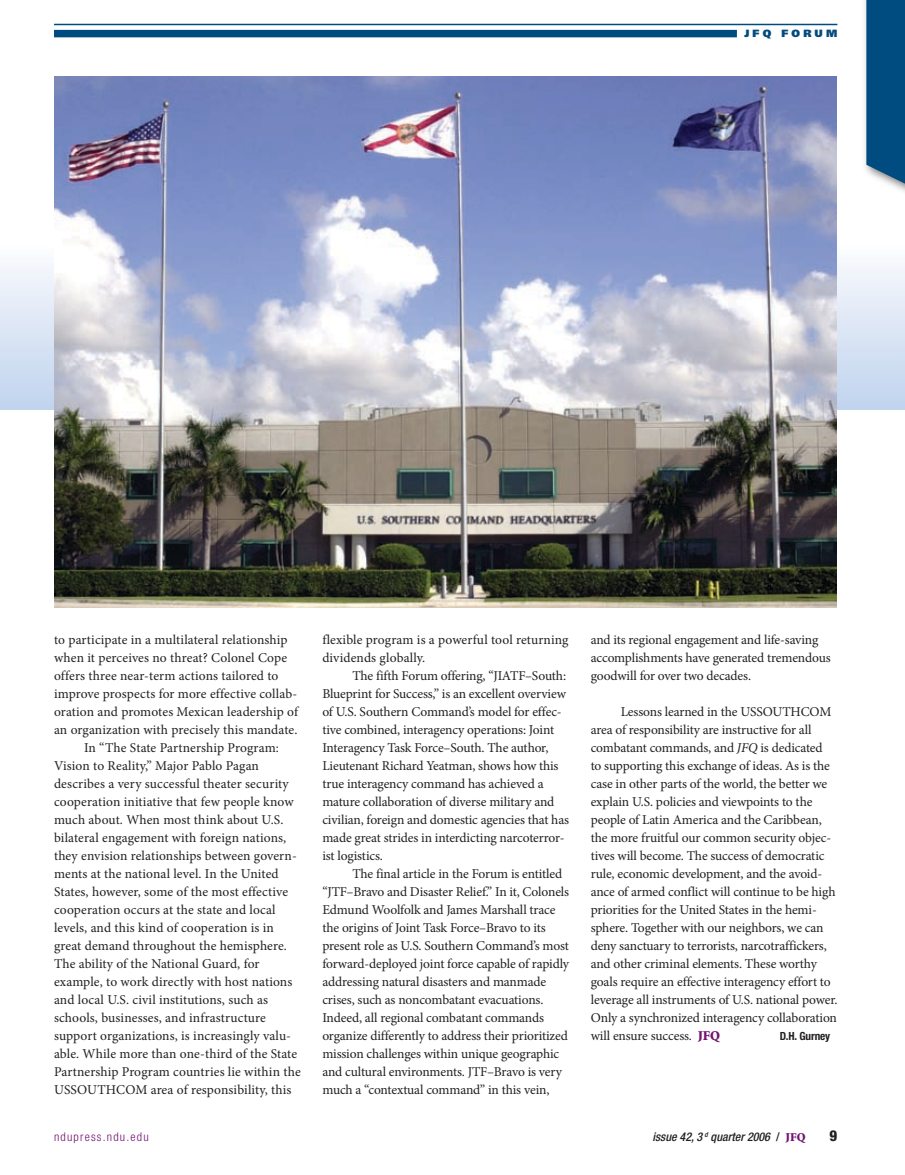
<style>
.page{position:relative;width:905px;height:1175px;background:#fff}
.page>*{position:absolute;margin:0;border:0;box-sizing:border-box;transform-origin:0 0}
.t1{font:13.5px/18px "Minion Pro";letter-spacing:-.01em;color:#231f20}
.t2{font:13.5px/18px "Minion Pro";letter-spacing:.01em;color:#231f20}
.t3{font:italic 500 condensed 12px "Helvetica Neue LT Std";color:#231f20}
.t4{font:300 condensed 12px "Helvetica Neue LT Std";letter-spacing:.1em;color:#711371}
.t5{font:700 condensed 11.25px "Helvetica Neue LT Std";letter-spacing:-.01em;color:#231f20}
.t6{font:900 10.5px "Frutiger LT Std";letter-spacing:.3em;color:#004b80}
.s1{font-style:italic}
.s2{font-family:"Minion Std";font-weight:900;color:#711371}
.s3{font-style:normal}
.s4{font-family:"Minion Std";font-weight:900;font-style:normal;font-stretch:normal;color:#711371}
</style>
<div class="page">
<div style="left:861px;top:0;width:43px;height:209px;background:#231f20;opacity:.6"></div>
<svg style="left:866px;top:0;width:38px;height:197px;background:#1d5f8d"></svg>
<hr style="left:54px;top:24px;width:783px;height:1px;background:#004b80">
<div style="left:0;top:243px;width:904px;height:167px;background:linear-gradient(to bottom,#fbfbfd,#c0d3ed)"></div>
<img style="left:54px;top:76px;width:782px;height:532px">
<div style="left:54px;top:30px;width:682px;height:7px;background:#004b80"></div>
<p class="t6" style="left:744px;top:27px;width:95px">JFQ FORUM</p>
<p class="t2" style="left:54px;top:630px;width:235px">to participate in a multilateral relationship</p>
<p class="t2" style="left:54px;top:648px;width:235px">when it perceives no threat? Colonel Cope</p>
<p class="t2" style="left:54px;top:666px;width:226px">offers three near-term actions tailored to</p>
<p class="t1" style="left:54px;top:684px;width:244px">improve prospects for more effective collab-</p>
<p class="t1" style="left:54px;top:702px;width:246px">oration and promotes Mexican leadership of</p>
<p class="t1" style="left:54px;top:720px;width:245px">an organization with precisely this mandate.</p>
<p class="t1" style="left:84px;top:738px;width:196px">In “The State Partnership Program:</p>
<p class="t1" style="left:54px;top:756px;width:206px">Vision to Reality,” Major Pablo Pagan</p>
<p class="t2" style="left:54px;top:774px;width:236px">describes a very successful theater security</p>
<p class="t2" style="left:54px;top:792px;width:241px">cooperation initiative that few people know</p>
<p class="t1" style="left:54px;top:810px;width:231px">much about. When most think about U.S.</p>
<p class="t2" style="left:54px;top:828px;width:234px">bilateral engagement with foreign nations,</p>
<p class="t2" style="left:54px;top:846px;width:244px">they envision relationships between govern-</p>
<p class="t1" style="left:54px;top:864px;width:226px">ments at the national level. In the United</p>
<p class="t1" style="left:54px;top:882px;width:236px">States, however, some of the most effective</p>
<p class="t2" style="left:54px;top:900px;width:223px">cooperation occurs at the state and local</p>
<p class="t2" style="left:54px;top:918px;width:221px">levels, and this kind of cooperation is in</p>
<p class="t1" style="left:54px;top:936px;width:234px">great demand throughout the hemisphere.</p>
<p class="t1" style="left:54px;top:954px;width:207px">The ability of the National Guard, for</p>
<p class="t1" style="left:54px;top:972px;width:240px">example, to work directly with host nations</p>
<p class="t1" style="left:54px;top:990px;width:215px">and local U.S. civil institutions, such as</p>
<p class="t2" style="left:54px;top:1008px;width:213px">schools, businesses, and infrastructure</p>
<p class="t1" style="left:54px;top:1026px;width:238px">support organizations, is increasingly valu-</p>
<p class="t1" style="left:54px;top:1044px;width:245px">able. While more than one-third of the State</p>
<p class="t2" style="left:54px;top:1062px;width:248px">Partnership Program countries lie within the</p>
<p class="t2" style="left:54px;top:1080px;width:239px">USSOUTHCOM area of responsibility, this</p>
<p class="t2" style="left:322px;top:630px;width:248px">flexible program is a powerful tool returning dividends globally.</p>
<p class="t1" style="left:322px;top:666px;width:248px;text-indent:30px">The fifth Forum offering, “JIATF–South:<br>Blueprint for Success,” is an excellent overview of U.S. Southern Command’s model for effec&shy;tive combined, interagency operations: Joint Interagency Task Force–South. The author, Lieutenant Richard Yeatman, shows how this true interagency command has achieved a mature collaboration of diverse military and civilian, foreign and domestic agencies that has made great strides in interdicting narcoterror&shy;ist logistics.</p>
<p class="t1" style="left:322px;top:864px;width:248px;text-indent:30px">The final article in the Forum is entitled “JTF–Bravo and Disaster Relief.” In it, Colonels Edmund Woolfolk and James Marshall trace the origins of Joint Task Force–Bravo to its present role as U.S. Southern Command’s most forward-deployed joint force capable of rapidly addressing natural disasters and manmade crises, such as noncombatant evacuations.<br>Indeed, all regional combatant commands organize differently to address their prioritized mission challenges within unique geographic and cultural environments. JTF–Bravo is very much a “contextual command” in this vein,</p>
<p class="t1" style="left:590px;top:630px;width:241px">and its regional engagement and life-saving accomplishments have generated tremendous goodwill for over two decades.</p>
<p class="t1" style="left:590px;top:702px;width:248px;text-indent:30px">Lessons learned in the USSOUTHCOM area of responsibility are instructive for all combatant commands, and <span class="s1">JFQ</span> is dedicated<br>to supporting this exchange of ideas. As is the case in other parts of the world, the better we explain U.S. policies and viewpoints to the people of Latin America and the Caribbean, the more fruitful our common security objec&shy;tives will become. The success of democratic rule, economic development, and the avoid&shy;ance of armed conflict will continue to be high priorities for the United States in the hemi&shy;sphere. Together with our neighbors, we can deny sanctuary to terrorists, narcotraffickers, and other criminal elements. These worthy goals require an effective interagency effort to leverage all instruments of U.S. national power.<br>Only a synchronized interagency collaboration will ensure success. <span class="s2">JFQ</span></p>
<p class="t5" style="left:779px;top:1029px;width:52px">D.H. Gurney</p>
<p class="t4" style="left:54px;top:1129px;width:96px">ndupress.ndu.edu</p>
<p class="t3" style="left:652px;top:1129px;width:155px">issue 42, 3 <sup>d</sup> quarter 2006 <span class="s3">/</span> <span class="s4">JFQ</span></p>
</div>
